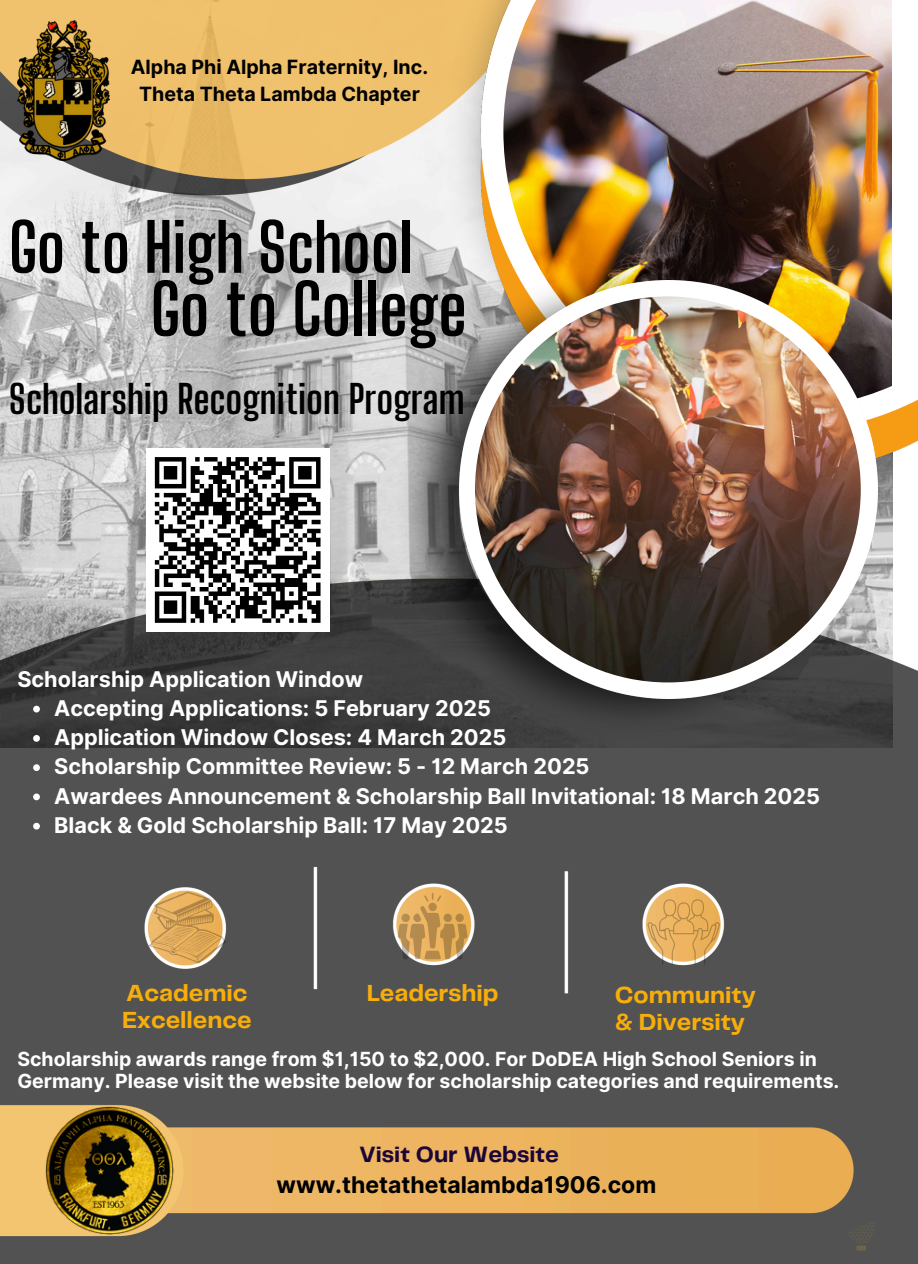
<style>
.page{position:relative;width:918px;height:1264px;background:#fff}
.page>*{position:absolute;margin:0;border:0;box-sizing:border-box;transform-origin:0 0}
.t1{font:700 69px "Big Shoulders Display";color:#000}
.t2{font:700 66px "Big Shoulders Display";color:#000}
.t3{font:700 39px "Big Shoulders Display";color:#000}
.t4{font:700 24.15px/27px "Telegraf";color:#f8ae0a}
.t5{font:700 22.95px "Inter";color:#000}
.t6{font:700 22.95px "Telegraf";color:#1b0639}
.t7{font:700 21.6px "Inter";color:#fff}
.t8{font:700 19.65px "Inter";color:#000}
.t9{font:700 19.5px/22.5px "Inter";color:#fff}
</style>
<div class="page">
<img style="left:0;top:202px;width:892px;height:369px">
<img style="left:0;top:0;width:439px;height:202px">
<img style="left:439px;top:0;width:454px;height:507px">
<img style="left:473px;top:0;width:445px;height:480px">
<img style="left:503px;top:0;width:389px;height:409px">
<img style="left:0;top:571px;width:918px;height:692px">
<img style="left:393px;top:262px;width:481px;height:480px">
<img style="left:460px;top:280px;width:417px;height:418px">
<img style="left:475px;top:296px;width:386px;height:386px;border-radius:193px">
<img style="left:0;top:1049px;width:231px;height:214px">
<img style="left:17px;top:21px;width:93px;height:139px">
<img style="left:142px;top:884px;width:91px;height:86px">
<svg style="left:398px;top:892px;width:69px;height:67px;background:#cda15f"></svg>
<svg style="left:647px;top:899px;width:72px;height:65px;background:#d8ab68"></svg>
<img style="left:781px;top:1184px;width:112px;height:79px">
<svg style="left:33px;top:705px;width:7px;height:7px"></svg>
<svg style="left:33px;top:735px;width:7px;height:6px"></svg>
<svg style="left:33px;top:764px;width:7px;height:7px"></svg>
<svg style="left:33px;top:793px;width:7px;height:7px"></svg>
<svg style="left:33px;top:822px;width:7px;height:7px"></svg>
<div style="left:146px;top:448px;width:183px;height:184px;background:#fff"></div>
<svg style="left:154px;top:457px;width:167px;height:166px"></svg>
<p class="t8" style="left:131px;top:55px;width:299px">Alpha Phi Alpha Fraternity, Inc.</p>
<p class="t8" style="left:139px;top:82px;width:283px">Theta Theta Lambda Chapter</p>
<h4 class="t2" style="left:9px;top:208px;width:405px">Go to High School</h4>
<h4 class="t1" style="left:151px;top:268px;width:317px">Go to College</h4>
<p class="t3" style="left:9px;top:375px;width:457px">Scholarship Recognition Program</p>
<h1 class="t7" style="left:17px;top:666px;width:347px">Scholarship Application Window</h1>
<h2 class="t7" style="left:54px;top:695px;width:438px">Accepting Applications: 5 February 2025</h2>
<p class="t7" style="left:54px;top:724px;width:454px">Application Window Closes: 4 March 2025</p>
<p class="t7" style="left:54px;top:753px;width:537px">Scholarship Committee Review: 5 - 12 March 2025</p>
<p class="t7" style="left:54px;top:783px;width:767px">Awardees Announcement &amp; Scholarship Ball Invitational: 18 March 2025</p>
<p class="t7" style="left:54px;top:812px;width:455px">Black &amp; Gold Scholarship Ball: 17 May 2025</p>
<h4 class="t4" style="left:122px;top:980px;width:131px">Academic<br>Excellence</h4>
<p class="t4" style="left:367px;top:980px;width:133px">Leadership</p>
<p class="t4" style="left:615px;top:982px;width:142px">Community &amp; Diversity</p>
<p class="t9" style="left:17px;top:1047px;width:824px">Scholarship awards range from $1,150 to $2,000. For DoDEA High School Seniors in<br>Germany. Please visit the website below for scholarship categories and requirements.</p>
<p class="t6" style="left:359px;top:1144px;width:201px">Visit Our Website</p>
<p class="t5" style="left:277px;top:1170px;width:381px">www.thetathetalambda1906.com</p>
</div>
